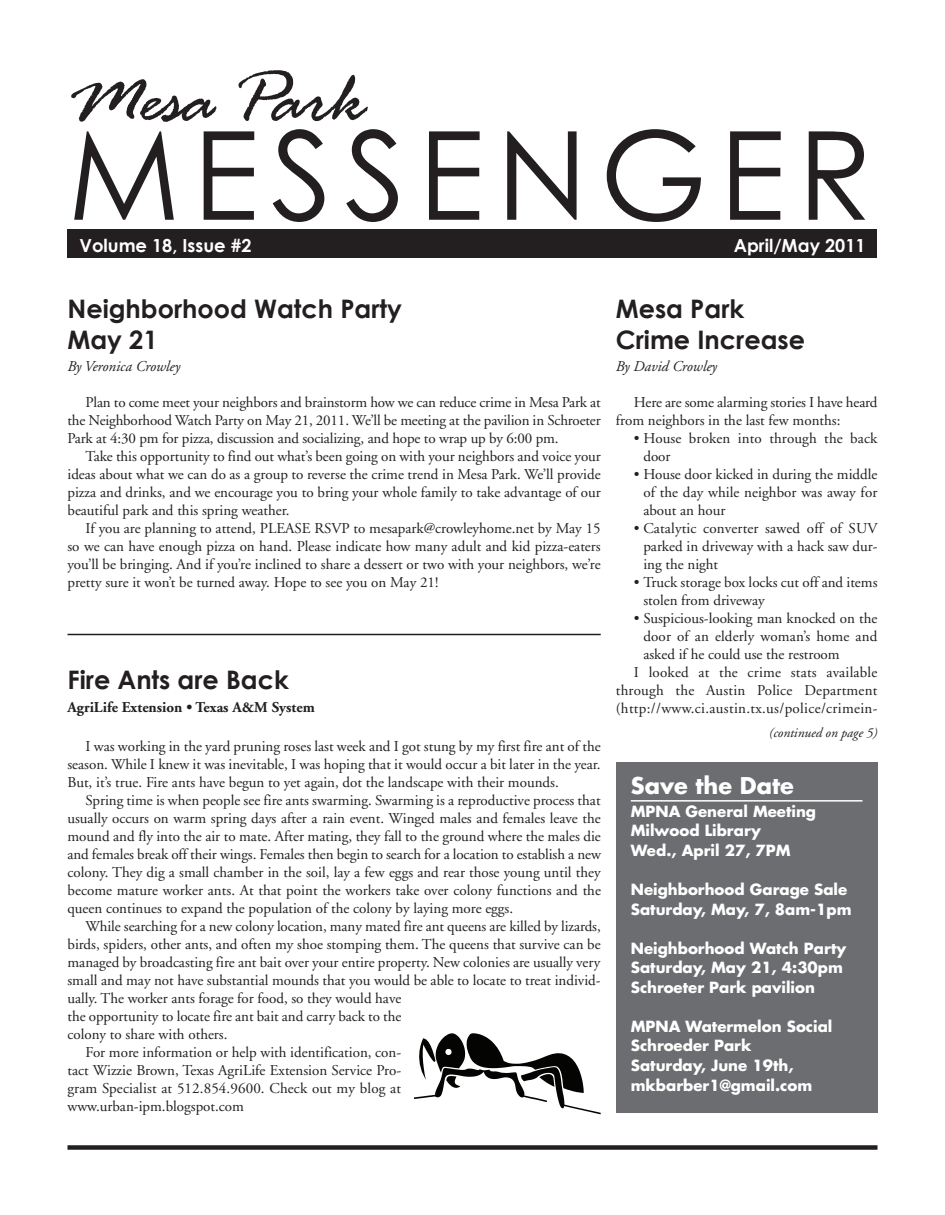
<style>
.page{position:relative;width:945px;height:1215px;background:#fff}
.page>*{position:absolute;margin:0;border:0;box-sizing:border-box;transform-origin:0 0}
.t1{font:123px "Century Gothic";letter-spacing:.1em;color:#231f20}
.t2{font:79.5px "Rage Italic Plain";letter-spacing:-.005em;color:#231f20}
.t3{font:700 25.5px/30.6px "Century Gothic";color:#231f20}
.t4{font:700 22.5px "Futura";color:#fff}
.t5{font:700 18px "Century Gothic";color:#fff}
.t6{font:15px/18px "Adobe Garamond";color:#231f20;text-align:justify}
.t7{font:700 15px/19.5px "Futura";color:#fff}
.t8{font:15px "Adobe Garamond";letter-spacing:.02em;color:#231f20}
.t9{font:700 15px "Adobe Garamond";color:#231f20}
.t10{font:italic 15px "Adobe Garamond";color:#231f20}
.t11{font:italic 13.5px "Adobe Garamond";color:#231f20}
</style>
<div class="page">
<div style="left:68px;top:230px;width:810px;height:28px;background:#231f20"></div>
<div style="left:616px;top:762px;width:262px;height:351px;background:#6c6d70"></div>
<hr style="left:631px;top:800px;width:232px;height:2px;background:#fff">
<hr style="left:68px;top:634px;width:533px;height:1px;background:#231f20">
<svg style="left:414px;top:1033px;width:187px;height:81px"></svg>
<div style="left:68px;top:1145px;width:810px;height:5px;background:#231f20"></div>
<h2 class="t2" style="left:68px;top:73px;width:301px">Mesa Park</h2>
<h1 class="t1" style="left:68px;top:96px;width:806px">MESSENGER</h1>
<p class="t5" style="left:80px;top:234px;width:174px">Volume 18, Issue #2</p>
<p class="t5" style="left:734px;top:234px;width:133px">April/May 2011</p>
<h3 class="t3" style="left:68px;top:293px;width:336px">Neighborhood Watch Party<br>May 21</h3>
<p class="t10" style="left:68px;top:360px;width:114px">By Veronica Crowley</p>
<p class="t6" style="left:68px;top:394px;width:535px;text-indent:18px">Plan to come meet your neighbors and brainstorm how we can reduce crime in Mesa Park at the Neighborhood Watch Party on May 21, 2011. We’ll be meeting at the pavilion in Schroeter Park at 4:30 pm for pizza, discussion and socializing, and hope to wrap up by 6:00 pm.</p>
<p class="t6" style="left:68px;top:448px;width:535px;text-indent:18px">Take this opportunity to find out what’s been going on with your neighbors and voice your ideas about what we can do as a group to reverse the crime trend in Mesa Park. We’ll provide pizza and drinks, and we encourage you to bring your whole family to take advantage of our beautiful park and this spring weather.</p>
<p class="t6" style="left:68px;top:520px;width:535px;text-indent:18px">If you are planning to attend, PLEASE RSVP to mesapark@crowleyhome.net by May 15 so we can have enough pizza on hand. Please indicate how many adult and kid pizza-eaters you’ll be bringing. And if you’re inclined to share a dessert or two with your neighbors, we’re pretty sure it won’t be turned away. Hope to see you on May 21!</p>
<h3 class="t3" style="left:68px;top:664px;width:223px">Fire Ants are Back</h3>
<p class="t9" style="left:68px;top:701px;width:249px">AgriLife Extension • Texas A&amp;M System</p>
<p class="t6" style="left:68px;top:739px;width:535px;text-indent:18px">I was working in the yard pruning roses last week and I got stung by my first fire ant of the season. While I knew it was inevitable, I was hoping that it would occur a bit later in the year.<br>But, it’s true. Fire ants have begun to yet again, dot the landscape with their mounds.</p>
<p class="t6" style="left:68px;top:793px;width:535px;text-indent:18px">Spring time is when people see fire ants swarming. Swarming is a reproductive process that usually occurs on warm spring days after a rain event. Winged males and females leave the mound and fly into the air to mate. After mating, they fall to the ground where the males die and females break off their wings. Females then begin to search for a location to establish a new colony. They dig a small chamber in the soil, lay a few eggs and rear those young until they become mature worker ants. At that point the workers take over colony functions and the queen continues to expand the population of the colony by laying more eggs.</p>
<p class="t6" style="left:86px;top:919px;width:517px">While searching for a new colony location, many mated fire ant queens are killed by lizards,</p>
<p class="t6" style="left:68px;top:937px;width:535px">birds, spiders, other ants, and often my shoe stomping them. The queens that survive can be</p>
<p class="t6" style="left:68px;top:955px;width:534px">managed by broadcasting fire ant bait over your entire property. New colonies are usually very</p>
<p class="t6" style="left:68px;top:973px;width:535px">small and may not have substantial mounds that you would be able to locate to treat individ-</p>
<p class="t6" style="left:68px;top:991px;width:335px">ually. The worker ants forage for food, so they would have</p>
<p class="t6" style="left:68px;top:1009px;width:335px">the opportunity to locate fire ant bait and carry back to the</p>
<p class="t6" style="left:68px;top:1027px;width:162px">colony to share with others.</p>
<p class="t6" style="left:86px;top:1045px;width:317px">For more information or help with identification, con-</p>
<p class="t6" style="left:68px;top:1063px;width:335px">tact Wizzie Brown, Texas AgriLife Extension Service Pro-</p>
<p class="t6" style="left:68px;top:1081px;width:335px">gram Specialist at 512.854.9600. Check out my blog at</p>
<p class="t6" style="left:68px;top:1099px;width:178px">www.urban-ipm.blogspot.com</p>
<h3 class="t3" style="left:616px;top:293px;width:191px">Mesa Park<br>Crime Increase</h3>
<p class="t10" style="left:616px;top:360px;width:103px">By David Crowley</p>
<p class="t6" style="left:616px;top:394px;width:263px;text-indent:18px">Here are some alarming stories I have heard from neighbors in the last few months:</p>
<p class="t6" style="left:643px;top:430px;width:236px;text-indent:-10px">• House broken into through the back door</p>
<p class="t6" style="left:643px;top:466px;width:236px;text-indent:-10px">• House door kicked in during the middle of the day while neighbor was away for about an hour</p>
<p class="t6" style="left:643px;top:520px;width:236px;text-indent:-10px">• Catalytic converter sawed off of SUV parked in driveway with a hack saw dur&shy;ing the night</p>
<p class="t6" style="left:643px;top:574px;width:236px;text-indent:-10px">• Truck storage box locks cut off and items stolen from driveway</p>
<p class="t6" style="left:634px;top:610px;width:245px">• Suspicious-looking man knocked on the</p>
<p class="t6" style="left:643px;top:628px;width:236px">door of an elderly woman’s home and</p>
<p class="t6" style="left:643px;top:646px;width:198px">asked if he could use the restroom</p>
<p class="t6" style="left:634px;top:664px;width:245px">I looked at the crime stats available</p>
<p class="t6" style="left:616px;top:682px;width:263px">through the Austin Police Department</p>
<p class="t8" style="left:616px;top:702px;width:263px">(http://www.ci.austin.tx.us/police/crimein-</p>
<p class="t11" style="left:769px;top:727px;width:110px">(continued on page 5)</p>
<h3 class="t4" style="left:631px;top:775px;width:165px">Save the Date</h3>
<p class="t7" style="left:631px;top:803px;width:187px">MPNA General Meeting<br>Milwood Library<br>Wed., April 27, 7PM</p>
<p class="t7" style="left:631px;top:881px;width:222px">Neighborhood Garage Sale<br>Saturday, May, 7, 8am-1pm</p>
<p class="t7" style="left:631px;top:940px;width:217px">Neighborhood Watch Party<br>Saturday, May 21, 4:30pm<br>Schroeter Park pavilion</p>
<p class="t7" style="left:631px;top:1018px;width:203px">MPNA Watermelon Social<br>Schroeder Park<br>Saturday, June 19th, mkbarber1@gmail.com</p>
</div>
